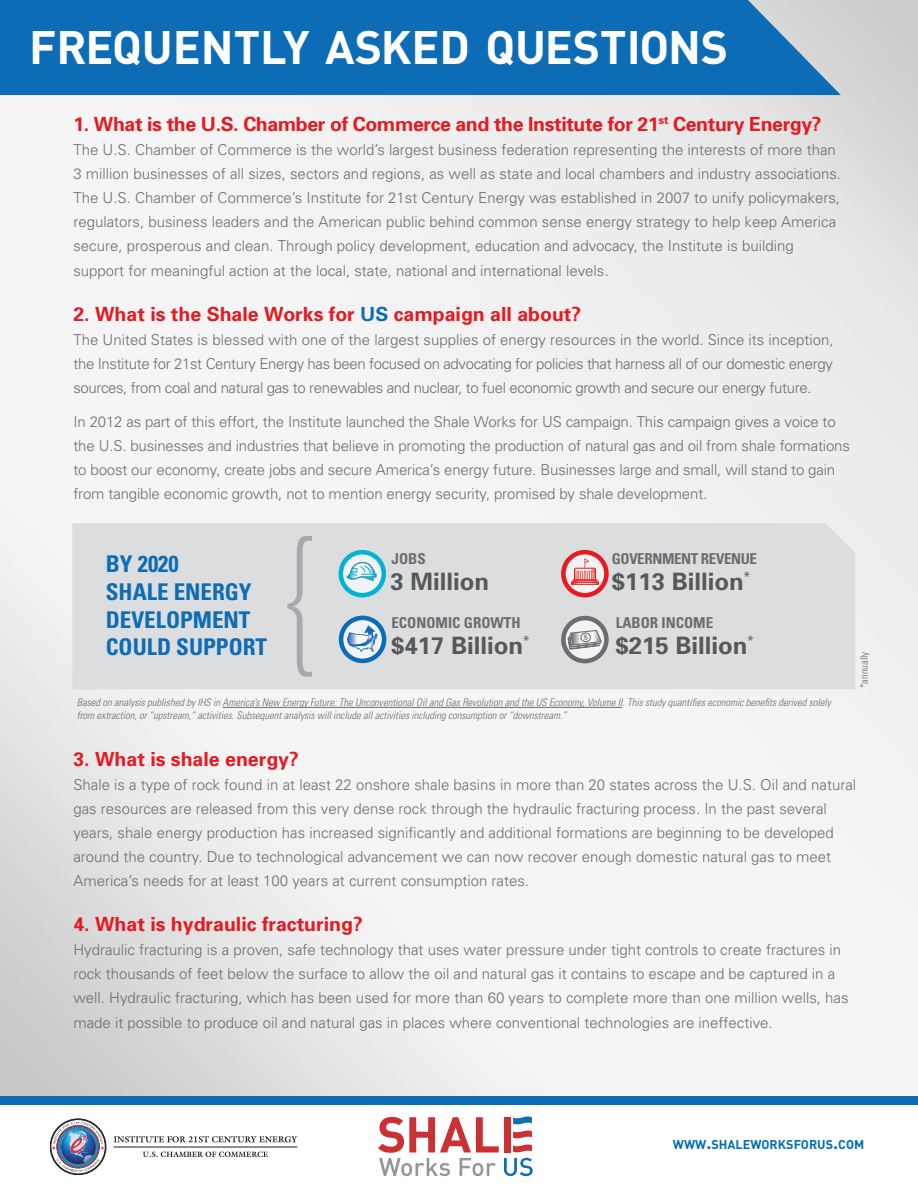
<style>
.page{position:relative;width:918px;height:1188px;background:#fff}
.page>*{position:absolute;margin:0;border:0;box-sizing:border-box;transform-origin:0 0}
.t1{font:100 ultra-condensed 160.35px "Univers";color:#a8a9ad}
.t2{font:700 46.35px "DIN";color:#fff}
.t3{font:700 24px "Univers";color:#57585a}
.t4{font:700 condensed 23.1px/27.6px "Univers";color:#0d6cb6}
.t5{font:700 19.5px "Univers";color:#e51a23}
.t6{font:700 19.5px "Univers";letter-spacing:-.02em;color:#e51a23}
.t7{font:300 15px/24.2px "Univers";color:#6c6d70}
.t8{font:300 15px/24px "Univers";letter-spacing:-.025em;color:#6c6d70}
.t9{font:700 condensed 15px "Univers";color:#6c6d70}
.t10{font:700 condensed 15px "Univers";letter-spacing:-.025em;color:#6c6d70}
.t11{font:700 12.6px "DIN";color:#006eb5}
.t12{font:italic 300 condensed 10.5px/12.6px "Univers";color:#6c6d70}
.t13{font:300 condensed 10.5px "Univers";color:#6c6d70}
.s1{font-size:16.5px}
.s2{color:#0d6cb6}
.s3{font-size:18px}
</style>
<div class="page">
<svg style="left:378px;top:1116px;width:155px;height:60px"></svg>
<svg style="left:114px;top:1136px;width:183px;height:6px"></svg>
<svg style="left:143px;top:1151px;width:125px;height:6px"></svg>
<hr style="left:114px;top:1147px;width:183px;height:1px;background:#231f20">
<div style="left:50px;top:1119px;width:56px;height:56px;border:1px solid #231f20;border-radius:50%"></div>
<div style="left:51px;top:1120px;width:54px;height:54px;border:1px solid #231f20;border-radius:50%"></div>
<img style="left:52px;top:1122px;width:52px;height:50px">
<div style="left:0;top:0;width:841px;height:95px;background:#0d6cb6"></div>
<div style="left:72px;top:523px;width:783px;height:166px;background:#dcdddf"></div>
<svg style="left:341px;top:552px;width:43px;height:43px"></svg>
<div style="left:339px;top:550px;width:47px;height:47px;border:5px solid #00b5d4;border-radius:50%"></div>
<svg style="left:346px;top:562px;width:31px;height:19px"></svg>
<svg style="left:563px;top:552px;width:43px;height:43px"></svg>
<div style="left:561px;top:550px;width:48px;height:47px;border:5px solid #e51a23;border-radius:50%"></div>
<hr style="left:571px;top:582px;width:28px;height:3px;background:#e31f25">
<svg style="left:571px;top:558px;width:27px;height:26px"></svg>
<svg style="left:341px;top:618px;width:43px;height:43px"></svg>
<div style="left:339px;top:616px;width:47px;height:47px;border:5px solid #0d6cb6;border-radius:50%"></div>
<svg style="left:563px;top:618px;width:43px;height:43px"></svg>
<div style="left:561px;top:616px;width:48px;height:47px;border:5px solid #6c6d70;border-radius:50%"></div>
<svg style="left:568px;top:630px;width:34px;height:20px"></svg>
<svg style="left:347px;top:626px;width:31px;height:26px"></svg>
<div style="left:0;top:1096px;width:918px;height:8px;background:#0d6cb6"></div>
<hr style="left:222px;top:707px;width:400px;height:1px;background:#6c6d70">
<p class="t2" style="left:29px;top:17px;width:701px">FREQUENTLY ASKED QUESTIONS</p>
<p class="t6" style="left:73px;top:112px;width:750px">1. What is the U.S. Chamber of Commerce and the Institute for 21<sup>st</sup> Century Energy?</p>
<p class="t7" style="left:73px;top:137px;width:769px">The U.S. Chamber of Commerce is the world’s largest business federation representing the interests of more than<br>3 million businesses of all sizes, sectors and regions, as well as state and local chambers and industry associations.</p>
<p class="t7" style="left:73px;top:185px;width:768px">The U.S. Chamber of Commerce’s Institute for 21st Century Energy was established in 2007 to unify policymakers, regulators, business leaders and the American public behind common sense energy strategy to help keep America secure, prosperous and clean. Through policy development, education and advocacy, the Institute is building</p>
<p class="t7" style="left:73px;top:258px;width:537px">support for meaningful action at the local, state, national and international levels<span class="s1">.</span></p>
<p class="t5" style="left:73px;top:301px;width:509px">2. What is the Shale Works for <span class="s2">US</span> campaign all about?</p>
<p class="t7" style="left:73px;top:327px;width:762px">The United States is blessed with one of the largest supplies of energy resources in the world. Since its inception,</p>
<p class="t8" style="left:73px;top:351px;width:761px">the Institute for 21st Century Energy has been focused on advocating for policies that harness all of our domestic energy sources, from coal and natural gas to renewables and nuclear, to fuel economic growth and secure our energy future.</p>
<p class="t7" style="left:73px;top:409px;width:778px">In 2012 as part of this effort, the Institute launched the Shale Works for US campaign. This campaign gives a voice to the U.S. businesses and industries that believe in promoting the production of natural gas and oil from shale formations to boost our economy, create jobs and secure America’s energy future. Businesses large and small, will stand to gain from tangible economic growth, not to mention energy security, promised by shale development.</p>
<p class="t4" style="left:106px;top:550px;width:163px">BY 2020<br>SHALE ENERGY<br>DEVELOPMENT<br>COULD SUPPORT</p>
<p class="t1" style="left:282px;top:513px;width:37px">{</p>
<p class="t9" style="left:392px;top:550px;width:36px">JOBS</p>
<p class="t3" style="left:390px;top:566px;width:100px">3 Million</p>
<p class="t9" style="left:391px;top:614px;width:131px">ECONOMIC GROWTH</p>
<p class="t3" style="left:391px;top:630px;width:140px">$417 Billion<sup>*</sup></p>
<p class="t10" style="left:612px;top:550px;width:147px">GOVERNMENT REVENUE</p>
<p class="t3" style="left:612px;top:566px;width:140px">$113 Billion<sup>*</sup></p>
<p class="t9" style="left:616px;top:614px;width:99px">LABOR INCOME</p>
<p class="t3" style="left:616px;top:630px;width:140px">$215 Billion<sup>*</sup></p>
<p class="t12" style="left:77px;top:696px;width:756px">Based on analysis published by IHS in America’s New Energy Future: The Unconventional Oil and Gas Revolution and the US Economy, Volume II. This study quantifies economic benefits derived solely from extraction, or “upstream,” activities. Subsequent analysis will include all activities including consumption or “downstream.”</p>
<p class="t13" style="left:858px;top:688px;width:38px;rotate:-90deg">*annually</p>
<p class="t5" style="left:73px;top:746px;width:227px">3. What is shale energy?</p>
<p class="t7" style="left:73px;top:772px;width:784px">Shale is a type of rock found in at least 22 onshore shale basins in more than 20 states across the U.S. Oil and natural gas resources are released from this very dense rock through the hydraulic fracturing process. In the past several years, shale energy production has increased significantly and additional formations are beginning to be developed around the country. Due to technological advancement we can now recover enough domestic natural gas to meet America’s needs for at least 100 years at current consumption rates.</p>
<p class="t5" style="left:73px;top:912px;width:291px">4. What is hydraulic fracturing?</p>
<p class="t7" style="left:73px;top:937px;width:777px">Hydraulic fracturing is a proven, safe technology that uses water pressure under tight controls to create fractures in rock thousands of feet below the surface to allow the oil and natural gas it contains to escape and be captured in a well. Hydraulic fracturing, which has been used for more than 60 years to complete more than one million wells, has made it possible to produce oil and natural gas in places where conventional technologies are ineffective.</p>
<p class="t11" style="left:673px;top:1136px;width:193px">WWW<span class="s3">.</span>SHALEWORKSFORUS<span class="s3">.</span>COM</p>
</div>
